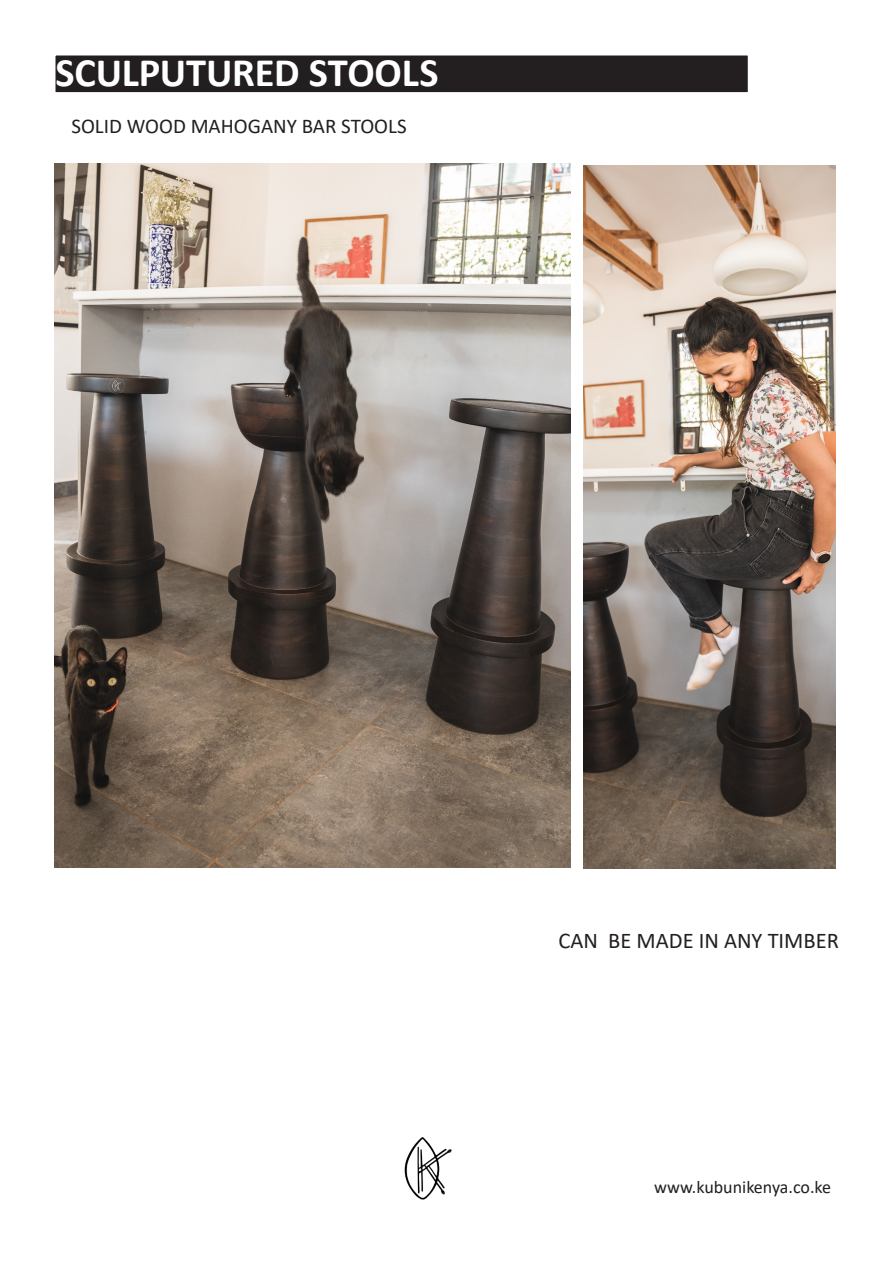
<style>
.page{position:relative;width:893px;height:1263px;background:#fff}
.page>*{position:absolute;margin:0;border:0;box-sizing:border-box;transform-origin:0 0}
.t1{font:700 40.5px "Calibri";letter-spacing:-.005em;color:#fff}
.t2{font:22.5px "Calibri";color:#231f20}
.t3{font:21px "Calibri";color:#231f20}
.t4{font:18px "Calibri";color:#231f20}
</style>
<div class="page">
<img style="left:404px;top:1137px;width:48px;height:63px">
<img style="left:54px;top:164px;width:516px;height:703px">
<img style="left:584px;top:165px;width:252px;height:703px">
<div style="left:55px;top:55px;width:693px;height:38px;background:#231f20"></div>
<div style="left:54px;top:54px;width:695px;height:40px;border:2px solid #fff"></div>
<p class="t1" style="left:56px;top:44px;width:385px">SCULPUTURED STOOLS</p>
<p class="t3" style="left:71px;top:111px;width:337px">SOLID WOOD MAHOGANY BAR STOOLS</p>
<p class="t2" style="left:559px;top:924px;width:282px">CAN BE MADE IN ANY TIMBER</p>
<p class="t4" style="left:654px;top:1174px;width:178px">www.kubunikenya.co.ke</p>
</div>
